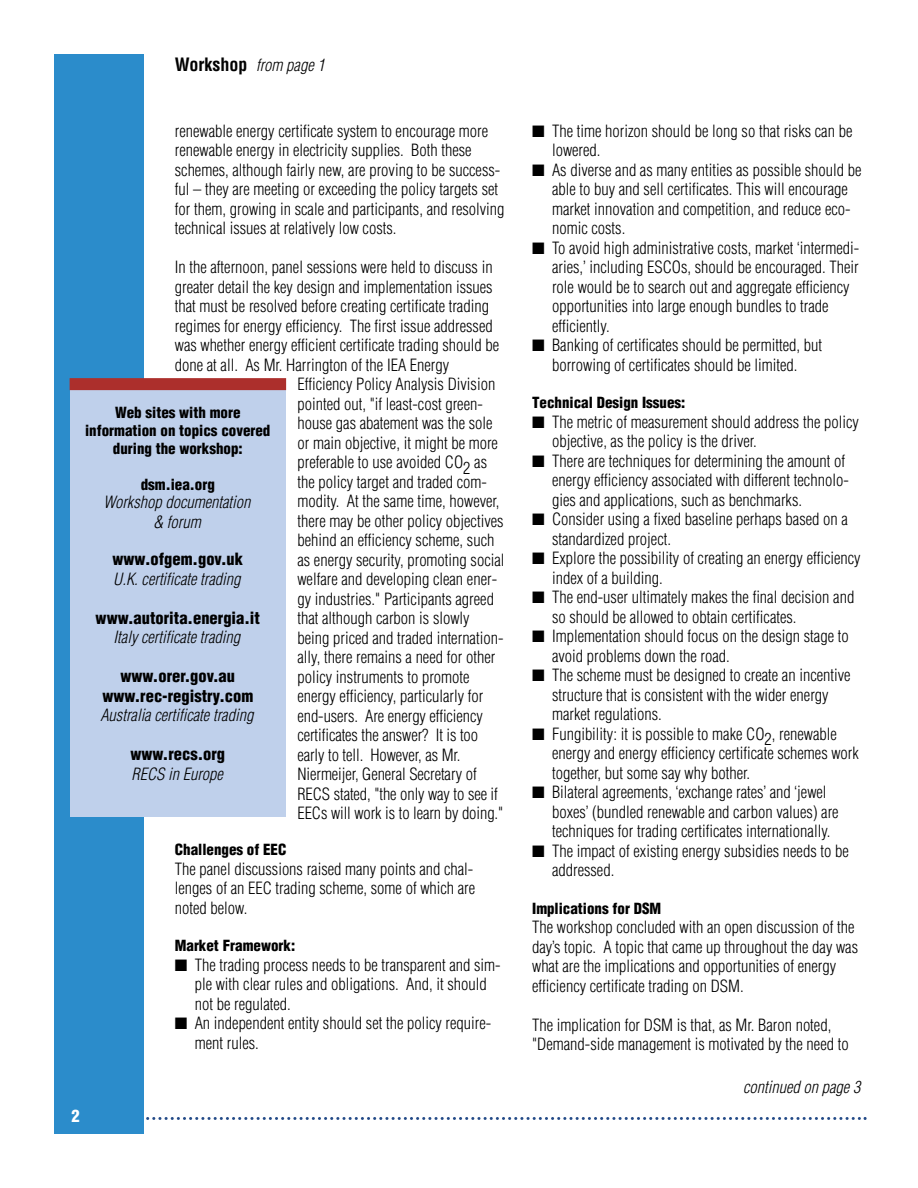
<style>
.page{position:relative;width:918px;height:1188px;background:#fff}
.page>*{position:absolute;margin:0;border:0;box-sizing:border-box;transform-origin:0 0}
.t1{font:300 condensed 16.5px/19.5px "Helvetica";color:#000}
.t2{font:italic 300 condensed 16.5px/19.5px "Helvetica";color:#000;text-align:center}
.t3{font:900 condensed 16.5px/19.5px "Helvetica";color:#000;text-align:center}
.t4{font:900 condensed 16.5px "Helvetica";color:#fff}
.t5{font:900 condensed 15px/18px "Helvetica";color:#000;text-align:center}
.s1{font-weight:700;font-style:normal;font-size:18px}
</style>
<div class="page">
<svg style="left:146px;top:1117px;width:721px;height:3px"></svg>
<div style="left:54px;top:54px;width:90px;height:1080px;background:#2b8ccb"></div>
<div style="left:70px;top:387px;width:215px;height:429px;background:#bfd0eb"></div>
<div style="left:70px;top:378px;width:216px;height:12px;background:#ac2f2c"></div>
<p class="t2" style="left:175px;top:57px;width:151px"><span class="s1">Workshop</span> from page 1</p>
<p class="t1" style="left:175px;top:122px;width:331px">renewable energy certificate system to encourage more renewable energy in electricity supplies. Both these schemes, although fairly new, are proving to be success&shy;ful – they are meeting or exceeding the policy targets set for them, growing in scale and participants, and resolving technical issues at relatively low costs.</p>
<p class="t1" style="left:175px;top:259px;width:319px">In the afternoon, panel sessions were held to discuss in</p>
<p class="t1" style="left:175px;top:278px;width:319px">greater detail the key design and implementation issues</p>
<p class="t1" style="left:175px;top:298px;width:316px">that must be resolved before creating certificate trading</p>
<p class="t1" style="left:175px;top:317px;width:319px">regimes for energy efficiency. The first issue addressed</p>
<p class="t1" style="left:175px;top:337px;width:326px">was whether energy efficient certificate trading should be</p>
<p class="t1" style="left:175px;top:356px;width:276px">done at all. As Mr. Harrington of the IEA Energy</p>
<p class="t1" style="left:297px;top:376px;width:199px">Efficiency Policy Analysis Division</p>
<p class="t1" style="left:297px;top:395px;width:187px">pointed out, "if least-cost green-</p>
<p class="t1" style="left:297px;top:415px;width:197px">house gas abatement was the sole</p>
<p class="t1" style="left:297px;top:434px;width:202px">or main objective, it might be more</p>
<p class="t1" style="left:297px;top:454px;width:191px">preferable to use avoided CO2 as</p>
<p class="t1" style="left:297px;top:473px;width:191px">the policy target and traded com-</p>
<p class="t1" style="left:297px;top:493px;width:204px">modity. At the same time, however,</p>
<p class="t1" style="left:297px;top:512px;width:208px">there may be other policy objectives</p>
<p class="t1" style="left:297px;top:532px;width:198px">behind an efficiency scheme, such</p>
<p class="t1" style="left:297px;top:551px;width:209px">as energy security, promoting social</p>
<p class="t1" style="left:297px;top:571px;width:201px">welfare and developing clean ener-</p>
<p class="t1" style="left:297px;top:590px;width:198px">gy industries." Participants agreed</p>
<p class="t1" style="left:297px;top:610px;width:174px">that although carbon is slowly</p>
<p class="t1" style="left:297px;top:629px;width:208px">being priced and traded internation-</p>
<p class="t1" style="left:297px;top:649px;width:199px">ally, there remains a need for other</p>
<p class="t1" style="left:297px;top:668px;width:174px">policy instruments to promote</p>
<p class="t1" style="left:297px;top:688px;width:187px">energy efficiency, particularly for</p>
<p class="t1" style="left:297px;top:707px;width:187px">end-users. Are energy efficiency</p>
<p class="t1" style="left:297px;top:727px;width:182px">certificates the answer? It is too</p>
<p class="t1" style="left:297px;top:746px;width:165px">early to tell. However, as Mr.</p>
<p class="t1" style="left:297px;top:766px;width:181px">Niermeijer, General Secretary of</p>
<p class="t1" style="left:297px;top:785px;width:202px">RECS stated, "the only way to see if</p>
<p class="t1" style="left:297px;top:805px;width:207px">EECs will work is to learn by doing."</p>
<p class="t5" style="left:175px;top:842px;width:113px">Challenges of EEC</p>
<p class="t1" style="left:175px;top:860px;width:302px;text-align:justify">The panel discussions raised many points and chal&shy;lenges of an EEC trading scheme, some of which are noted below.</p>
<p class="t5" style="left:175px;top:938px;width:122px">Market Framework:</p>
<p class="t1" style="left:195px;top:956px;width:307px;text-indent:-20px">■ The trading process needs to be transparent and sim&shy;ple with clear rules and obligations. And, it should not be regulated.</p>
<p class="t1" style="left:195px;top:1015px;width:298px;text-indent:-20px">■ An independent entity should set the policy require&shy;ment rules.</p>
<p class="t5" style="left:85px;top:405px;width:187px">Web sites with more information on topics covered during the workshop:</p>
<p class="t5" style="left:141px;top:477px;width:76px">dsm.iea.org</p>
<p class="t2" style="left:103px;top:494px;width:149px">Workshop documentation &amp; forum</p>
<p class="t3" style="left:113px;top:551px;width:132px">www.ofgem.gov.uk</p>
<p class="t2" style="left:113px;top:571px;width:129px">U.K. certificate trading</p>
<p class="t3" style="left:96px;top:610px;width:166px">www.autorita.energia.it</p>
<p class="t2" style="left:114px;top:629px;width:128px">Italy certificate trading</p>
<p class="t3" style="left:102px;top:668px;width:152px">www.orer.gov.au www.rec-registry.com</p>
<p class="t2" style="left:100px;top:707px;width:154px">Australia certificate trading</p>
<p class="t3" style="left:130px;top:746px;width:96px">www.recs.org</p>
<p class="t2" style="left:131px;top:766px;width:93px">RECS in Europe</p>
<p class="t4" style="left:72px;top:1110px;width:10px">2</p>
<p class="t1" style="left:552px;top:122px;width:302px;text-indent:-20px">■ The time horizon should be long so that risks can be lowered.</p>
<p class="t1" style="left:552px;top:161px;width:311px;text-indent:-20px">■ As diverse and as many entities as possible should be able to buy and sell certificates. This will encourage market innovation and competition, and reduce eco&shy;nomic costs.</p>
<p class="t1" style="left:552px;top:239px;width:309px;text-indent:-20px">■ To avoid high administrative costs, market ‘intermedi&shy;aries,’ including ESCOs, should be encouraged. Their role would be to search out and aggregate efficiency opportunities into large enough bundles to trade efficiently.</p>
<p class="t1" style="left:532px;top:337px;width:292px;text-align:center">■ Banking of certificates should be permitted, but borrowing of certificates should be limited.</p>
<p class="t5" style="left:532px;top:395px;width:155px">Technical Design Issues:</p>
<p class="t1" style="left:552px;top:413px;width:308px;text-indent:-20px">■ The metric of measurement should address the policy objective, as the policy is the driver.</p>
<p class="t1" style="left:552px;top:452px;width:298px;text-indent:-20px">■ There are techniques for determining the amount of energy efficiency associated with different technolo&shy;gies and applications, such as benchmarks.</p>
<p class="t1" style="left:552px;top:511px;width:297px;text-indent:-20px">■ Consider using a fixed baseline perhaps based on a standardized project.</p>
<p class="t1" style="left:552px;top:550px;width:310px;text-indent:-20px">■ Explore the possibility of creating an energy efficiency index of a building.</p>
<p class="t1" style="left:552px;top:589px;width:304px;text-indent:-20px">■ The end-user ultimately makes the final decision and so should be allowed to obtain certificates.</p>
<p class="t1" style="left:552px;top:628px;width:298px;text-indent:-20px">■ Implementation should focus on the design stage to avoid problems down the road.</p>
<p class="t1" style="left:552px;top:667px;width:300px;text-indent:-20px">■ The scheme must be designed to create an incentive structure that is consistent with the wider energy market regulations.</p>
<p class="t1" style="left:552px;top:725px;width:308px;text-indent:-20px">■ Fungibility: it is possible to make CO2, renewable energy and energy efficiency certificate schemes work together, but some say why bother.</p>
<p class="t1" style="left:552px;top:784px;width:288px;text-indent:-20px">■ Bilateral agreements, ‘exchange rates’ and ‘jewel boxes’ (bundled renewable and carbon values) are techniques for trading certificates internationally.</p>
<p class="t1" style="left:552px;top:842px;width:298px;text-indent:-20px">■ The impact of existing energy subsidies needs to be addressed.</p>
<p class="t5" style="left:532px;top:900px;width:131px">Implications for DSM</p>
<p class="t1" style="left:532px;top:919px;width:327px">The workshop concluded with an open discussion of the day’s topic. A topic that came up throughout the day was what are the implications and opportunities of energy efficiency certificate trading on DSM.</p>
<p class="t1" style="left:532px;top:1016px;width:318px">The implication for DSM is that, as Mr. Baron noted, "Demand-side management is motivated by the need to</p>
<p class="t2" style="left:743px;top:1078px;width:119px">continued on page 3</p>
</div>
